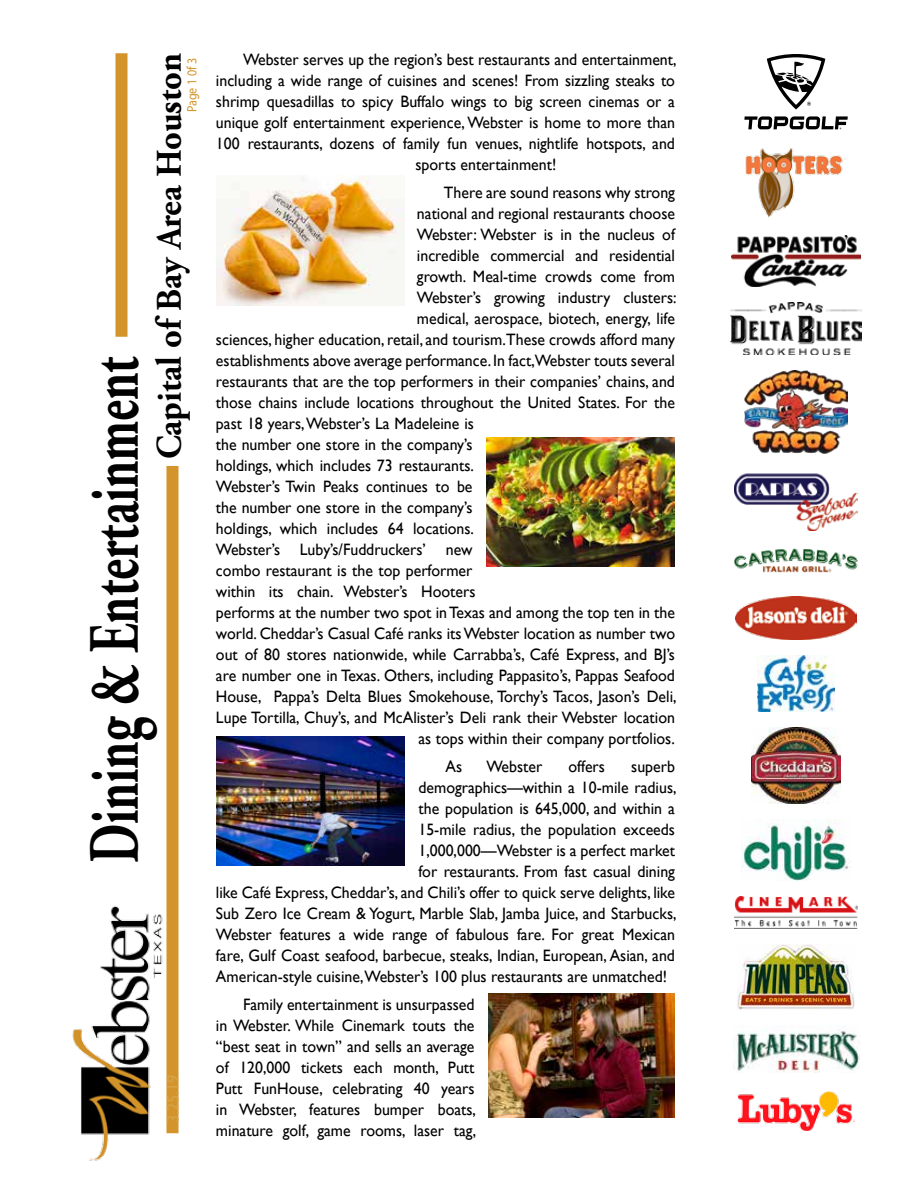
<style>
.page{position:relative;width:918px;height:1188px;background:#fff}
.page>*{position:absolute;margin:0;border:0;box-sizing:border-box;transform-origin:0 0}
.t1{font:700 72px "Adobe Garamond Pro";color:#000;scale:.69 1}
.t2{font:700 36px "Adobe Garamond Pro";color:#000;scale:.96 1}
.t3{font:16.5px/21px "Gill Sans";color:#000;text-align:justify;scale:.96 1}
.t4{font:16.5px "Gill Sans";color:#d8a248}
.t5{font:13.5px "Myriad Pro";color:#d2942b;scale:.9 1}
</style>
<div class="page">
<img style="left:72px;top:905px;width:97px;height:256px">
<div style="left:166px;top:466px;width:12px;height:667px;background:#d2942b"></div>
<div style="left:115px;top:53px;width:12px;height:284px;background:#d2942b"></div>
<img style="left:751px;top:727px;width:90px;height:77px">
<img style="left:734px;top:473px;width:124px;height:57px">
<img style="left:734px;top:548px;width:124px;height:25px">
<img style="left:731px;top:236px;width:130px;height:50px">
<img style="left:741px;top:820px;width:110px;height:61px">
<img style="left:736px;top:597px;width:120px;height:43px">
<img style="left:758px;top:656px;width:77px;height:55px">
<img style="left:216px;top:736px;width:189px;height:130px">
<img style="left:488px;top:993px;width:187px;height:124px">
<img style="left:486px;top:437px;width:189px;height:129px">
<img style="left:216px;top:176px;width:188px;height:129px">
<img style="left:737px;top:944px;width:118px;height:65px">
<img style="left:737px;top:1092px;width:118px;height:38px">
<img style="left:734px;top:897px;width:124px;height:31px">
<img style="left:745px;top:148px;width:101px;height:70px">
<svg style="left:744px;top:116px;width:104px;height:13px"></svg>
<svg style="left:767px;top:54px;width:58px;height:56px"></svg>
<img style="left:744px;top:371px;width:104px;height:83px">
<img style="left:733px;top:1025px;width:126px;height:48px">
<img style="left:730px;top:302px;width:132px;height:53px">
<h2 class="t2" style="left:149px;top:459px;width:425px;rotate:-90deg">Capital of Bay Area Houston</h2>
<p class="t5" style="left:184px;top:112px;width:62px;rotate:-90deg">Page 1 0f 3</p>
<p class="t3" style="left:243px;top:50px;width:453px">Webster serves up the region’s best restaurants and entertainment,</p>
<p class="t3" style="left:216px;top:71px;width:480px">including a wide range of cuisines and scenes! From sizzling steaks to</p>
<p class="t3" style="left:216px;top:92px;width:480px">shrimp quesadillas to spicy Buffalo wings to big screen cinemas or a</p>
<p class="t3" style="left:216px;top:113px;width:480px">unique golf entertainment experience, Webster is home to more than</p>
<p class="t3" style="left:216px;top:134px;width:480px">100 restaurants, dozens of family fun venues, nightlife hotspots, and</p>
<p class="t3" style="left:415px;top:155px;width:148px">sports entertainment!</p>
<p class="t3" style="left:444px;top:182px;width:242px">There are sound reasons why strong</p>
<p class="t3" style="left:417px;top:203px;width:270px">national and regional restaurants choose</p>
<p class="t3" style="left:417px;top:224px;width:270px">Webster: Webster is in the nucleus of</p>
<p class="t3" style="left:417px;top:245px;width:270px">incredible commercial and residential</p>
<p class="t3" style="left:417px;top:266px;width:270px">growth. Meal-time crowds come from</p>
<p class="t3" style="left:417px;top:287px;width:272px">Webster’s growing industry clusters:</p>
<p class="t3" style="left:417px;top:308px;width:270px">medical, aerospace, biotech, energy, life</p>
<p class="t3" style="left:216px;top:329px;width:480px">sciences, higher education, retail, and tourism.These crowds afford many</p>
<p class="t3" style="left:216px;top:350px;width:480px">establishments above average performance. In fact,Webster touts several</p>
<p class="t3" style="left:216px;top:371px;width:480px">restaurants that are the top performers in their companies’ chains, and</p>
<p class="t3" style="left:216px;top:392px;width:480px">those chains include locations throughout the United States. For the</p>
<p class="t3" style="left:216px;top:413px;width:270px">past 18 years, Webster’s La Madeleine is</p>
<p class="t3" style="left:216px;top:434px;width:269px">the number one store in the company’s</p>
<p class="t3" style="left:216px;top:455px;width:270px">holdings, which includes 73 restaurants.</p>
<p class="t3" style="left:216px;top:476px;width:269px">Webster’s Twin Peaks continues to be</p>
<p class="t3" style="left:216px;top:497px;width:269px">the number one store in the company’s</p>
<p class="t3" style="left:216px;top:519px;width:270px">holdings, which includes 64 locations.</p>
<p class="t3" style="left:216px;top:540px;width:269px">Webster’s Luby’s/Fuddruckers’ new</p>
<p class="t3" style="left:216px;top:561px;width:269px">combo restaurant is the top performer</p>
<p class="t3" style="left:216px;top:582px;width:272px">within its chain. Webster’s Hooters</p>
<p class="t3" style="left:216px;top:603px;width:480px">performs at the number two spot in Texas and among the top ten in the</p>
<p class="t3" style="left:216px;top:624px;width:480px">world. Cheddar’s Casual Café ranks its Webster location as number two</p>
<p class="t3" style="left:216px;top:645px;width:480px">out of 80 stores nationwide, while Carrabba’s, Café Express, and BJ’s</p>
<p class="t3" style="left:216px;top:666px;width:480px">are number one in Texas. Others, including Pappasito’s, Pappas Seafood</p>
<p class="t3" style="left:216px;top:687px;width:481px">House, Pappa’s Delta Blues Smokehouse, Torchy’s Tacos, Jason’s Deli,</p>
<p class="t3" style="left:216px;top:708px;width:480px">Lupe Tortilla, Chuy’s, and McAlister’s Deli rank their Webster location</p>
<p class="t3" style="left:418px;top:729px;width:269px">as tops within their company portfolios.</p>
<p class="t3" style="left:445px;top:756px;width:19px">As</p>
<p class="t3" style="left:486px;top:756px;width:60px">Webster</p>
<p class="t3" style="left:569px;top:756px;width:39px">offers</p>
<p class="t3" style="left:631px;top:756px;width:47px">superb</p>
<p class="t3" style="left:418px;top:777px;width:270px">demographics—within a 10-mile radius,</p>
<p class="t3" style="left:418px;top:798px;width:269px">the population is 645,000, and within a</p>
<p class="t3" style="left:418px;top:819px;width:269px">15-mile radius, the population exceeds</p>
<p class="t3" style="left:418px;top:840px;width:269px">1,000,000—Webster is a perfect market</p>
<p class="t3" style="left:418px;top:861px;width:269px">for restaurants. From fast casual dining</p>
<p class="t3" style="left:216px;top:882px;width:480px">like Café Express, Cheddar’s, and Chili’s offer to quick serve delights, like</p>
<p class="t3" style="left:216px;top:903px;width:481px">Sub Zero Ice Cream &amp; Yogurt, Marble Slab, Jamba Juice, and Starbucks,</p>
<p class="t3" style="left:216px;top:924px;width:480px">Webster features a wide range of fabulous fare. For great Mexican</p>
<p class="t3" style="left:216px;top:945px;width:480px">fare, Gulf Coast seafood, barbecue, steaks, Indian, European, Asian, and</p>
<p class="t3" style="left:216px;top:966px;width:471px">American-style cuisine,Webster’s 100 plus restaurants are unmatched!</p>
<p class="t3" style="left:216px;top:994px;width:272px;text-indent:27px">Family entertainment is unsurpassed in Webster. While Cinemark touts the “best seat in town” and sells an average of 120,000 tickets each month, Putt Putt FunHouse, celebrating 40 years in Webster, features bumper boats, minature golf, game rooms, laser tag,</p>
<h1 class="t1" style="left:73px;top:863px;width:737px;rotate:-90deg">Dining &amp; Entertainment</h1>
<p class="t4" style="left:163px;top:1123px;width:50px;rotate:-90deg">3.25.19</p>
</div>
